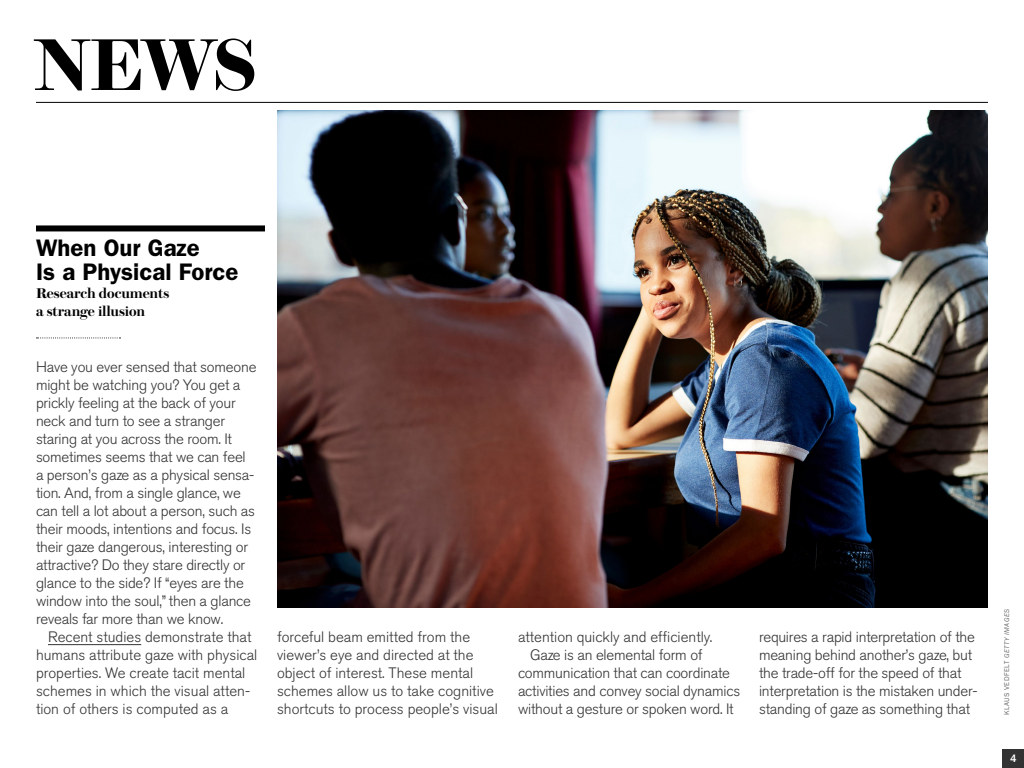
<style>
.page{position:relative;width:1024px;height:768px;background:#fff}
.page>*{position:absolute;margin:0;border:0;box-sizing:border-box;transform-origin:0 0}
.t1{font:600 73px "Brunel Deck";color:#000}
.t2{font:600 24px/24px "ITC Franklin Gothic Std";color:#000}
.t3{font:300 15px/18px "Akzidenz Grotesk BQ";letter-spacing:-.015em;color:#333}
.t4{font:600 14px/18px "Brunel Deck";letter-spacing:-.01em;color:#000}
.t5{font:500 11px "ITC Franklin Gothic Std";color:#fff}
.t6{font:7px "ITC Franklin Gothic Std";letter-spacing:.055em;color:#666}
.s1{font-style:italic}
</style>
<div class="page">
<div style="left:36px;top:225px;width:229px;height:6px;background:#000"></div>
<svg style="left:36px;top:337px;width:85px;height:1px"></svg>
<hr style="left:48px;top:644px;width:93px;height:1px;background:#333">
<hr style="left:36px;top:102px;width:952px;height:1px;background:#000">
<img style="left:277px;top:110px;width:711px;height:498px">
<div style="left:1003px;top:749px;width:21px;height:19px;background:#333"></div>
<h1 class="t1" style="left:33px;top:23px;width:226px">NEWS</h1>
<h2 class="t2" style="left:36px;top:236px;width:204px">When Our Gaze<br>Is a Physical Force</h2>
<p class="t4" style="left:36px;top:285px;width:135px">Research documents a strange illusion</p>
<p class="t3" style="left:36px;top:358px;width:222px">Have you ever sensed that someone might be watching you? You get a prickly feeling at the back of your neck and turn to see a stranger staring at you across the room. It sometimes seems that we can feel a person’s gaze as a physical sensa&shy;tion. And, from a single glance, we can tell a lot about a person, such as their moods, intentions and focus. Is their gaze dangerous, interesting or attractive? Do they stare directly or glance to the side? If “eyes are the window into the soul,” then a glance reveals far more than we know.</p>
<p class="t3" style="left:36px;top:628px;width:223px;text-indent:12px">Recent studies demonstrate that humans attribute gaze with physical properties. We create tacit mental schemes in which the visual atten&shy;tion of others is computed as a</p>
<p class="t3" style="left:277px;top:628px;width:222px">forceful beam emitted from the viewer’s eye and directed at the object of interest. These mental schemes allow us to take cognitive shortcuts to process people’s visual</p>
<p class="t3" style="left:518px;top:628px;width:196px">attention quickly and efficiently.</p>
<p class="t3" style="left:530px;top:646px;width:174px">Gaze is an elemental form of</p>
<p class="t3" style="left:518px;top:664px;width:214px">communication that can coordinate</p>
<p class="t3" style="left:518px;top:682px;width:224px">activities and convey social dynamics</p>
<p class="t3" style="left:518px;top:700px;width:217px">without a gesture or spoken word. It</p>
<p class="t3" style="left:759px;top:628px;width:220px">requires a rapid interpretation of the meaning behind another’s gaze, but the trade-off for the speed of that interpretation is the mistaken under&shy;standing of gaze as something that</p>
<p class="t6" style="left:1003px;top:715px;width:107px;rotate:-90deg">KLAUS VEDFELT <span class="s1">GETTY IMAGES</span></p>
<p class="t5" style="left:1010px;top:752px;width:8px">4</p>
</div>
